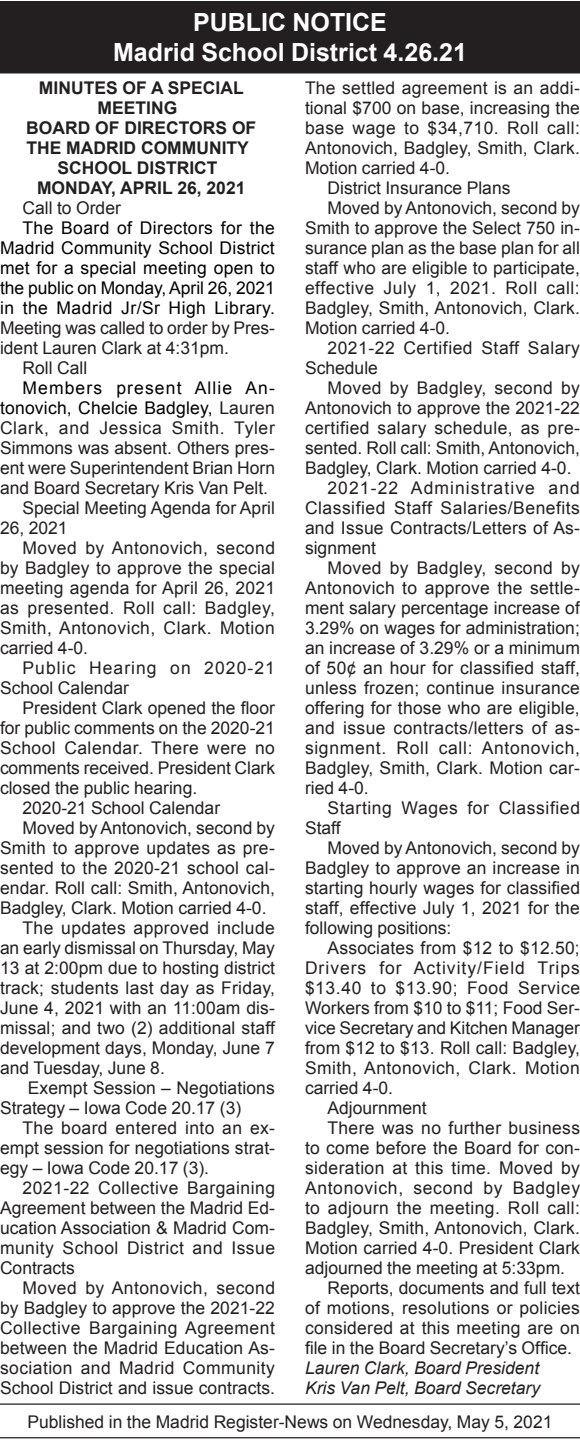
<style>
.page{position:relative;width:580px;height:1440px;background:#fff}
.page>*{position:absolute;margin:0;border:0;box-sizing:border-box;transform-origin:0 0}
.Reversed_Heading_Tit{font:700 25px "Arial";color:#fff}
.Reversed_Heading_All{font:700 25px "Arial";color:#fff}
._1_Column_Arial{font:17.5px/20px "Arial";letter-spacing:.005em;color:#231f20;text-align:justify}
._1_Column_Arial-2{font:17.5px/20px "Arial";letter-spacing:-.005em;color:#000;text-align:justify}
._2nd_Heading{font:700 17.5px/20px "Arial";color:#231f20;text-align:center}
.footer_long{font:17.5px "Arial";color:#231f20}
._1_Column_Arial-3{font:italic 17.5px "Arial";color:#231f20}
._1_Column_Arial-4{font:17.5px/20px "Arial";letter-spacing:.06em;color:#231f20}
._1_Column_Arial-5{font:17.5px/20px "Arial";letter-spacing:.03em;color:#231f20}
._1_Column_Arial-6{font:17.5px/20px "Arial";letter-spacing:.035em;color:#231f20}
.s1{color:#231f20}
.s2{color:#000}
</style>
<div class="page">
<div style="left:0;top:1px;width:580px;height:43px;background:#231f20"></div>
<div style="left:0;top:31px;width:580px;height:43px;background:#231f20"></div>
<hr style="left:0;top:1403px;width:580px;height:2px;background:#231f20">
<hr style="left:0;top:1437px;width:580px;height:1px;background:#231f20">
<p class="Reversed_Heading_All" style="left:193px;top:5px;width:195px">PUBLIC NOTICE</p>
<p class="Reversed_Heading_Tit" style="left:113px;top:35px;width:355px">Madrid School District 4.26.21</p>
<p class="_2nd_Heading" style="left:39px;top:78px;width:206px">MINUTES OF A SPECIAL<br>MEETING</p>
<p class="_2nd_Heading" style="left:26px;top:118px;width:232px">BOARD OF DIRECTORS OF<br>THE MADRID COMMUNITY<br>SCHOOL DISTRICT</p>
<p class="_2nd_Heading" style="left:37px;top:178px;width:210px">MONDAY, APRIL 26, 2021</p>
<p class="_1_Column_Arial" style="left:22px;top:198px;width:100px">Call to Order</p>
<p class="_1_Column_Arial-2" style="left:0;top:218px;width:277px;text-indent:22px">The Board of Directors for the Madrid Community School District met for a special meeting open to the public on Monday, April 26, 2021 in the Madrid Jr/Sr High Library.<br><span class="s1">Meeting was called to order by Pres&shy;ident Lauren Clark at 4:31pm.</span></p>
<p class="_1_Column_Arial" style="left:22px;top:358px;width:66px">Roll Call</p>
<p class="_1_Column_Arial" style="left:0;top:378px;width:277px;text-indent:22px"><span class="s2">Members present Allie An&shy;tonovich, Chelcie Badgley,</span> Lauren Clark, and Jessica Smith. Tyler Simmons was absent. Others pres&shy;ent were Superintendent Brian Horn and Board Secretary Kris Van Pelt.</p>
<p class="_1_Column_Arial" style="left:0;top:498px;width:276px;text-indent:22px">Special Meeting Agenda for April<br>26, 2021</p>
<p class="_1_Column_Arial" style="left:0;top:538px;width:277px;text-indent:22px">Moved by Antonovich, second by Badgley to approve the special meeting agenda for April 26, 2021 as presented. Roll call: Badgley, Smith, Antonovich, Clark. Motion carried 4-0.</p>
<p class="_1_Column_Arial-4" style="left:0;top:658px;width:276px;text-indent:22px">Public Hearing on 2020-21<br>School Calendar</p>
<p class="_1_Column_Arial" style="left:0;top:698px;width:277px;text-indent:22px">President Clark opened the floor for public comments on the 2020-21<br>School Calendar. There were no comments received. President Clark closed the public hearing.</p>
<p class="_1_Column_Arial" style="left:22px;top:798px;width:199px">2020-21 School Calendar</p>
<p class="_1_Column_Arial" style="left:0;top:818px;width:277px;text-indent:22px">Moved by Antonovich, second by Smith to approve updates as pre&shy;sented to the 2020-21 school cal&shy;endar. Roll call: Smith, Antonovich, Badgley, Clark. Motion carried 4-0.</p>
<p class="_1_Column_Arial" style="left:0;top:918px;width:277px;text-indent:22px">The updates approved include an early dismissal on Thursday, May 13 at 2:00pm due to hosting district track; students last day as Friday, June 4, 2021 with an 11:00am dis&shy;missal; and two (2) additional staff development days, Monday, June 7 and Tuesday, June 8.</p>
<p class="_1_Column_Arial" style="left:0;top:1078px;width:276px;text-indent:28px">Exempt Session – Negotiations<br>Strategy – Iowa Code 20.17 (3)</p>
<p class="_1_Column_Arial" style="left:0;top:1118px;width:276px;text-indent:22px">The board entered into an ex&shy;empt session for negotiations strat&shy;egy – Iowa Code 20.17 (3).</p>
<p class="_1_Column_Arial" style="left:0;top:1178px;width:277px;text-indent:22px">2021-22 Collective Bargaining Agreement between the Madrid Ed&shy;ucation Association &amp; Madrid Com&shy;munity School District and Issue Contracts</p>
<p class="_1_Column_Arial" style="left:0;top:1278px;width:277px;text-indent:22px">Moved by Antonovich, second by Badgley to approve the 2021-22<br>Collective Bargaining Agreement between the Madrid Education As&shy;sociation and Madrid Community School District and issue contracts.</p>
<p class="_1_Column_Arial" style="left:305px;top:78px;width:277px">The settled agreement is an addi&shy;tional $700 on base, increasing the base wage to $34,710. Roll call:<br>Antonovich, Badgley, Smith, Clark.<br>Motion carried 4-0.</p>
<p class="_1_Column_Arial" style="left:327px;top:178px;width:185px">District Insurance Plans</p>
<p class="_1_Column_Arial" style="left:305px;top:198px;width:277px;text-indent:23px">Moved by Antonovich, second by Smith to approve the Select 750 in&shy;surance plan as the base plan for all staff who are eligible to participate, effective July 1, 2021. Roll call:<br>Badgley, Smith, Antonovich, Clark.<br>Motion carried 4-0.</p>
<p class="_1_Column_Arial-5" style="left:305px;top:338px;width:277px;text-indent:23px">2021-22 Certified Staff Salary<br>Schedule</p>
<p class="_1_Column_Arial" style="left:305px;top:378px;width:277px;text-indent:23px">Moved by Badgley, second by Antonovich to approve the 2021-22 certified salary schedule, as pre&shy;sented. Roll call: Smith, Antonovich, Badgley, Clark. Motion carried 4-0.</p>
<p class="_1_Column_Arial" style="left:305px;top:478px;width:277px;text-indent:23px">2021-22 Administrative and Classified Staff Salaries/Benefits and Issue Contracts/Letters of As&shy;signment</p>
<p class="_1_Column_Arial" style="left:305px;top:558px;width:277px;text-indent:23px">Moved by Badgley, second by Antonovich to approve the settle&shy;ment salary percentage increase of 3.29% on wages for administration; an increase of 3.29% or a minimum of 50¢ an hour for classified staff, unless frozen; continue insurance offering for those who are eligible, and issue contracts/letters of as&shy;signment. Roll call: Antonovich, Badgley, Smith, Clark. Motion car&shy;ried 4-0.</p>
<p class="_1_Column_Arial-6" style="left:305px;top:798px;width:277px;text-indent:23px">Starting Wages for Classified<br>Staff</p>
<p class="_1_Column_Arial" style="left:305px;top:838px;width:277px;text-indent:23px">Moved by Antonovich, second by Badgley to approve an increase in starting hourly wages for classified staff, effective July 1, 2021 for the following positions:</p>
<p class="_1_Column_Arial" style="left:305px;top:938px;width:277px;text-indent:23px">Associates from $12 to $12.50; Drivers for Activity/Field Trips $13.40 to $13.90; Food Service Workers from $10 to $11; Food Ser&shy;vice Secretary and Kitchen Manager from $12 to $13. Roll call: Badgley, Smith, Antonovich, Clark. Motion carried 4-0.</p>
<p class="_1_Column_Arial" style="left:327px;top:1098px;width:101px">Adjournment</p>
<p class="_1_Column_Arial" style="left:305px;top:1118px;width:277px;text-indent:23px">There was no further business to come before the Board for con&shy;sideration at this time. Moved by Antonovich, second by Badgley to adjourn the meeting. Roll call:<br>Badgley, Smith, Antonovich, Clark.<br>Motion carried 4-0. President Clark adjourned the meeting at 5:33pm.</p>
<p class="_1_Column_Arial" style="left:305px;top:1278px;width:276px;text-indent:23px">Reports, documents and full text of motions, resolutions or policies considered at this meeting are on file in the Board Secretary’s Office.</p>
<p class="_1_Column_Arial-3" style="left:305px;top:1356px;width:236px">Lauren Clark, Board President</p>
<p class="_1_Column_Arial-3" style="left:305px;top:1376px;width:237px">Kris Van Pelt, Board Secretary</p>
<p class="footer_long" style="left:27px;top:1411px;width:527px">Published in the Madrid Register-News on Wednesday, May 5, 2021</p>
</div>
